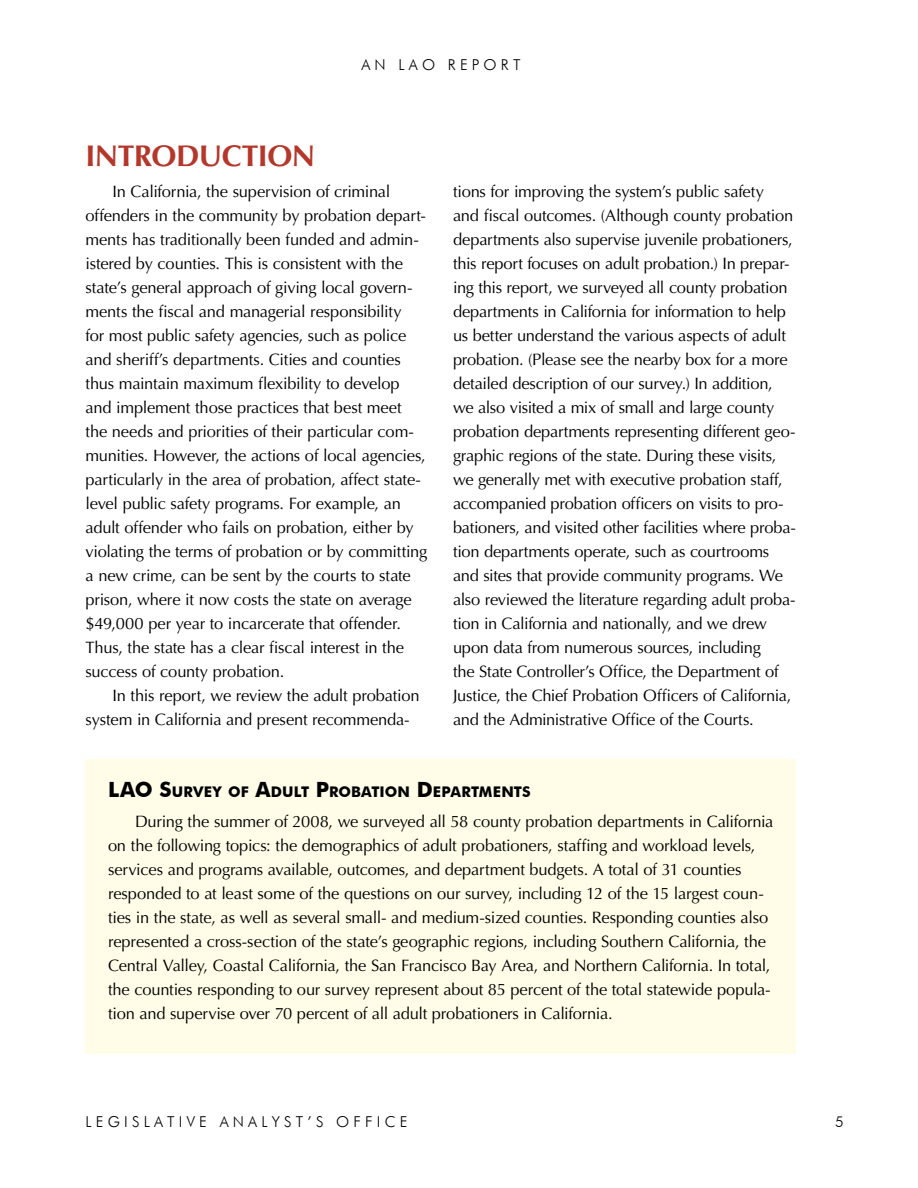
<style>
.page{position:relative;width:918px;height:1188px;background:#fff}
.page>*{position:absolute;margin:0;border:0;box-sizing:border-box;transform-origin:0 0}
.Heading_1{font:700 30px "Optima LT Std";letter-spacing:-.015em;color:#b4372a}
.Body_Text{font:16.5px/24px "Optima LT Std";letter-spacing:-.015em;color:#000}
.t1{font:300 15px "Futura BT";letter-spacing:.28em;color:#000}
.Heading_2{font:700 14.7px "Futura BT";letter-spacing:.01em;color:#000}
.s1{font-size:21px}
</style>
<div class="page">
<div style="left:86px;top:759px;width:710px;height:295px;background:#fffde7"></div>
<p class="Heading_1" style="left:86px;top:138px;width:231px">I NTRODUCTION</p>
<p class="t1" style="left:361px;top:55px;width:161px">AN LAO REPOR T</p>
<p class="Body_Text" style="left:86px;top:179px;width:343px;text-indent:27px">In California, the supervision of criminal offenders in the community by probation depart&shy;ments has traditionally been funded and admin&shy;istered by counties. This is consistent with the state’s general approach of giving local govern&shy;ments the fiscal and managerial responsibility<br>for most public safety agencies, such as police and sheriff’s departments. Cities and counties thus maintain maximum flexibility to develop and implement those practices that best meet the needs and priorities of their particular com&shy;munities. However, the actions of local agencies, particularly in the area of probation, affect state&shy;level public safety programs. For example, an adult offender who fails on probation, either by violating the terms of probation or by committing a new crime, can be sent by the courts to state prison, where it now costs the state on average $49,000 per year to incarcerate that offender.<br>Thus, the state has a clear fiscal interest in the success of county probation.</p>
<p class="Body_Text" style="left:86px;top:683px;width:336px;text-indent:27px">In this report, we review the adult probation system in California and present recommenda-</p>
<p class="Body_Text" style="left:453px;top:179px;width:345px">tions for improving the system’s public safety<br>and fiscal outcomes. (Although county probation departments also supervise juvenile probationers, this report focuses on adult probation.) In prepar&shy;ing this report, we surveyed all county probation departments in California for information to help us better understand the various aspects of adult probation. (Please see the nearby box for a more detailed description of our survey.) In addition, we also visited a mix of small and large county probation departments representing different geo&shy;graphic regions of the state. During these visits, we generally met with executive probation staff, accompanied probation officers on visits to pro&shy;bationers, and visited other facilities where proba&shy;tion departments operate, such as courtrooms and sites that provide community programs. We also reviewed the literature regarding adult proba&shy;tion in California and nationally, and we drew upon data from numerous sources, including<br>the State Controller’s Office, the Department of Justice, the Chief Probation Officers of California, and the Administrative Office of the Courts.</p>
<p class="Heading_2" style="left:108px;top:783px;width:424px"><span class="s1">LAO S</span>URVEY OF <span class="s1">A</span>DULT <span class="s1">P</span>ROBATION <span class="s1">D</span> EPARTMENTS</p>
<p class="Body_Text" style="left:108px;top:810px;width:667px;text-indent:27px">During the summer of 2008, we surveyed all 58 county probation departments in California on the following topics: the demographics of adult probationers, staffing and workload levels, services and programs available, outcomes, and department budgets. A total of 31 counties responded to at least some of the questions on our survey, including 12 of the 15 largest coun&shy;ties in the state, as well as several small- and medium-sized counties. Responding counties also represented a cross-section of the state’s geographic regions, including Southern California, the Central Valley, Coastal California, the San Francisco Bay Area, and Northern California. In total, the counties responding to our survey represent about 85 percent of the total statewide popula&shy;tion and supervise over 70 percent of all adult probationers in California.</p>
<p class="t1" style="left:86px;top:1113px;width:323px">LEGISLATIVE ANALYST’S OFFICE</p>
<p class="t1" style="left:835px;top:1113px;width:10px">5</p>
</div>
